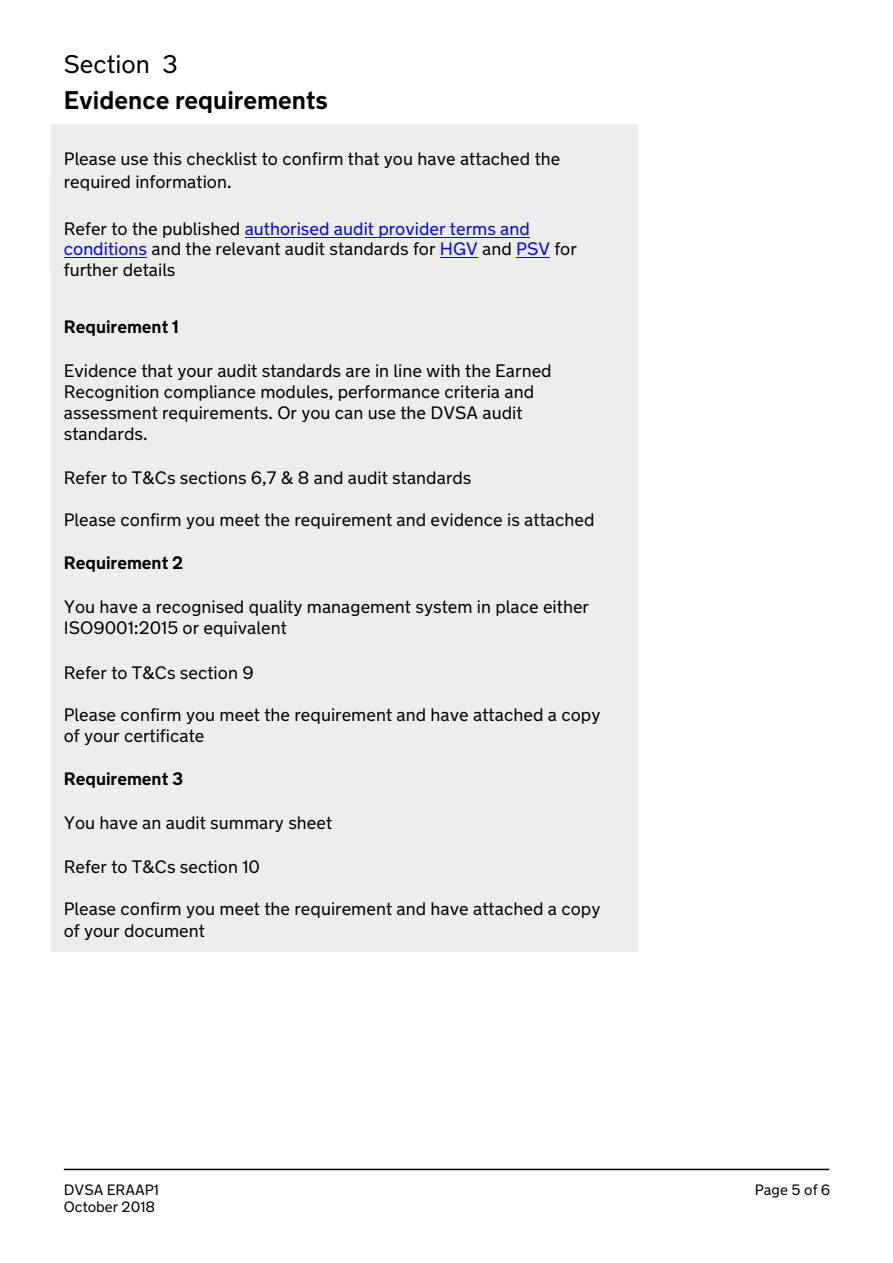
<style>
.page{position:relative;width:893px;height:1263px;background:#fff}
.page>*{position:absolute;margin:0;border:0;box-sizing:border-box;transform-origin:0 0}
.t1{font:700 25.5px "New Transport";color:#000}
.t2{font:25.5px "New Transport";color:#000}
.t3{font:18px/20.7px "New Transport";color:#000}
.t4{font:700 18px "New Transport";color:#000}
.t5{font:15px "New Transport";color:#000}
.s1{color:#00f}
</style>
<div class="page">
<hr style="left:64px;top:1169px;width:765px;height:1px;background:#000">
<div style="left:51px;top:124px;width:587px;height:828px;background:#ededed"></div>
<hr style="left:517px;top:257px;width:33px;height:1px;background:#00f">
<hr style="left:440px;top:257px;width:37px;height:1px;background:#00f">
<hr style="left:64px;top:257px;width:83px;height:1px;background:#00f">
<hr style="left:245px;top:237px;width:285px;height:1px;background:#00f">
<h1 class="t2" style="left:64px;top:48px;width:116px">Section 3</h1>
<h1 class="t1" style="left:64px;top:83px;width:266px">Evidence requirements</h1>
<p class="t3" style="left:64px;top:148px;width:498px;line-height:22.8px">Please use this checklist to confirm that you have attached the required information.</p>
<p class="t3" style="left:64px;top:219px;width:514px">Refer to the published <span class="s1">authorised audit provider terms and conditions</span> and the relevant audit standards for <span class="s1">HGV</span> and <span class="s1">PSV</span> for further details</p>
<p class="t4" style="left:64px;top:315px;width:117px">Requirement 1</p>
<p class="t3" style="left:64px;top:361px;width:489px">Evidence that your audit standards are in line with the Earned Recognition compliance modules, performance criteria and assessment requirements. Or you can use the DVSA audit standards.</p>
<p class="t3" style="left:64px;top:468px;width:409px">Refer to T&amp;Cs sections 6,7 &amp; 8 and audit standards</p>
<p class="t3" style="left:64px;top:510px;width:532px">Please confirm you meet the requirement and evidence is attached</p>
<p class="t4" style="left:64px;top:552px;width:121px">Requirement 2</p>
<p class="t3" style="left:64px;top:595px;width:527px;line-height:21.6px">You have a recognised quality management system in place either<br>ISO9001:2015 or equivalent</p>
<p class="t3" style="left:64px;top:662px;width:191px">Refer to T&amp;Cs section 9</p>
<p class="t3" style="left:64px;top:703px;width:538px;line-height:21.6px">Please confirm you meet the requirement and have attached a copy of your certificate</p>
<p class="t4" style="left:64px;top:768px;width:121px">Requirement 3</p>
<p class="t3" style="left:64px;top:812px;width:270px">You have an audit summary sheet</p>
<p class="t3" style="left:64px;top:856px;width:198px">Refer to T&amp;Cs section 10</p>
<p class="t3" style="left:64px;top:898px;width:538px;line-height:21.6px">Please confirm you meet the requirement and have attached a copy of your document</p>
<p class="t5" style="left:64px;top:1180px;width:97px">DVSA ERAAP1</p>
<p class="t5" style="left:755px;top:1180px;width:77px">Page 5 of 6</p>
<p class="t5" style="left:64px;top:1197px;width:93px">October 2018</p>
</div>
